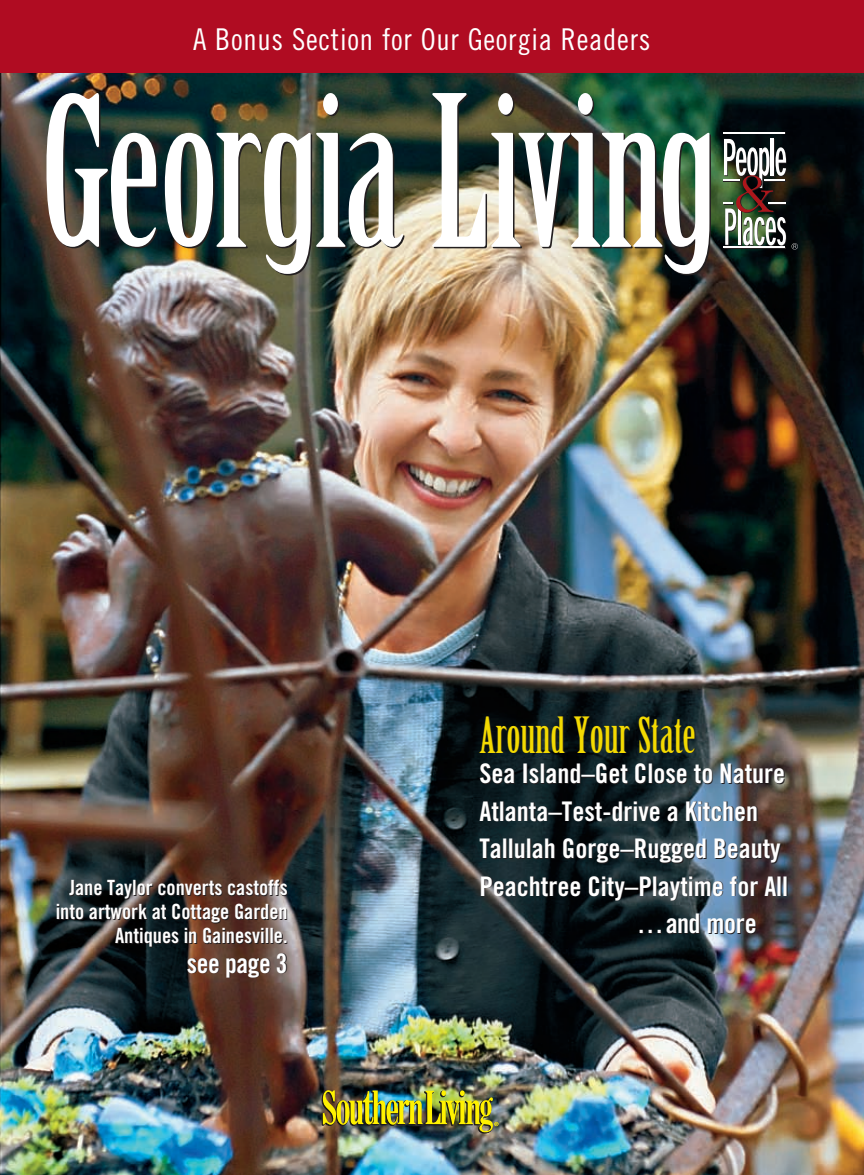
<style>
.page{position:relative;width:864px;height:1175px;background:#fff}
.page>*{position:absolute;margin:0;border:0;box-sizing:border-box;transform-origin:0 0}
.t1{font:48.75px "Birch";color:#f3da01}
.A_Bonus_Section{font:30px "Trade Gothic Cond Eighteen";letter-spacing:.025em;color:#fff}
.STATES-Blurb{font:27px "Trade Gothic Bold Cond Twenty";color:#fff}
.See_Page_XX{font:27px "Trade Gothic Bold Cond Twenty";letter-spacing:-.015em;color:#fff}
.TXF{font:21px "Trade Gothic Bold Cond Twenty";color:#fff}
</style>
<div class="page">
<img style="left:0;top:73px;width:864px;height:1101px">
<div style="left:0;top:0;width:864px;height:73px;background:#b00c22"></div>
<img style="left:321px;top:1090px;width:178px;height:44px">
<hr style="left:724px;top:133px;width:62px;height:1px;background:#231f20">
<svg style="left:46px;top:93px;width:112px;height:155px"></svg>
<img style="left:165px;top:93px;width:239px;height:182px">
<img style="left:432px;top:93px;width:279px;height:182px">
<hr style="left:771px;top:138px;width:3px;height:37px;background:#fff">
<hr style="left:723px;top:132px;width:62px;height:1px;background:#fff">
<svg style="left:723px;top:139px;width:75px;height:110px"></svg>
<p class="A_Bonus_Section" style="left:193px;top:21px;width:459px">A Bonus Section for Our Georgia Readers</p>
<p class="TXF" style="left:69px;top:875px;width:220px">Jane Taylor converts castoffs</p>
<p class="TXF" style="left:56px;top:899px;width:233px">into artwork at Cottage Garden</p>
<p class="TXF" style="left:115px;top:923px;width:174px">Antiques in Gainesville.</p>
<p class="See_Page_XX" style="left:187px;top:946px;width:102px">see page 3</p>
<p class="t1" style="left:479px;top:709px;width:218px">Around Your State</p>
<p class="STATES-Blurb" style="left:479px;top:757px;width:307px">Sea Island–Get Close to Nature</p>
<p class="STATES-Blurb" style="left:479px;top:794px;width:280px">Atlanta–Test-drive a Kitchen</p>
<p class="STATES-Blurb" style="left:479px;top:832px;width:303px">Tallulah Gorge–Rugged Beauty</p>
<p class="STATES-Blurb" style="left:479px;top:869px;width:310px">Peachtree City–Playtime for All</p>
<p class="STATES-Blurb" style="left:637px;top:907px;width:121px">…and more</p>
</div>
